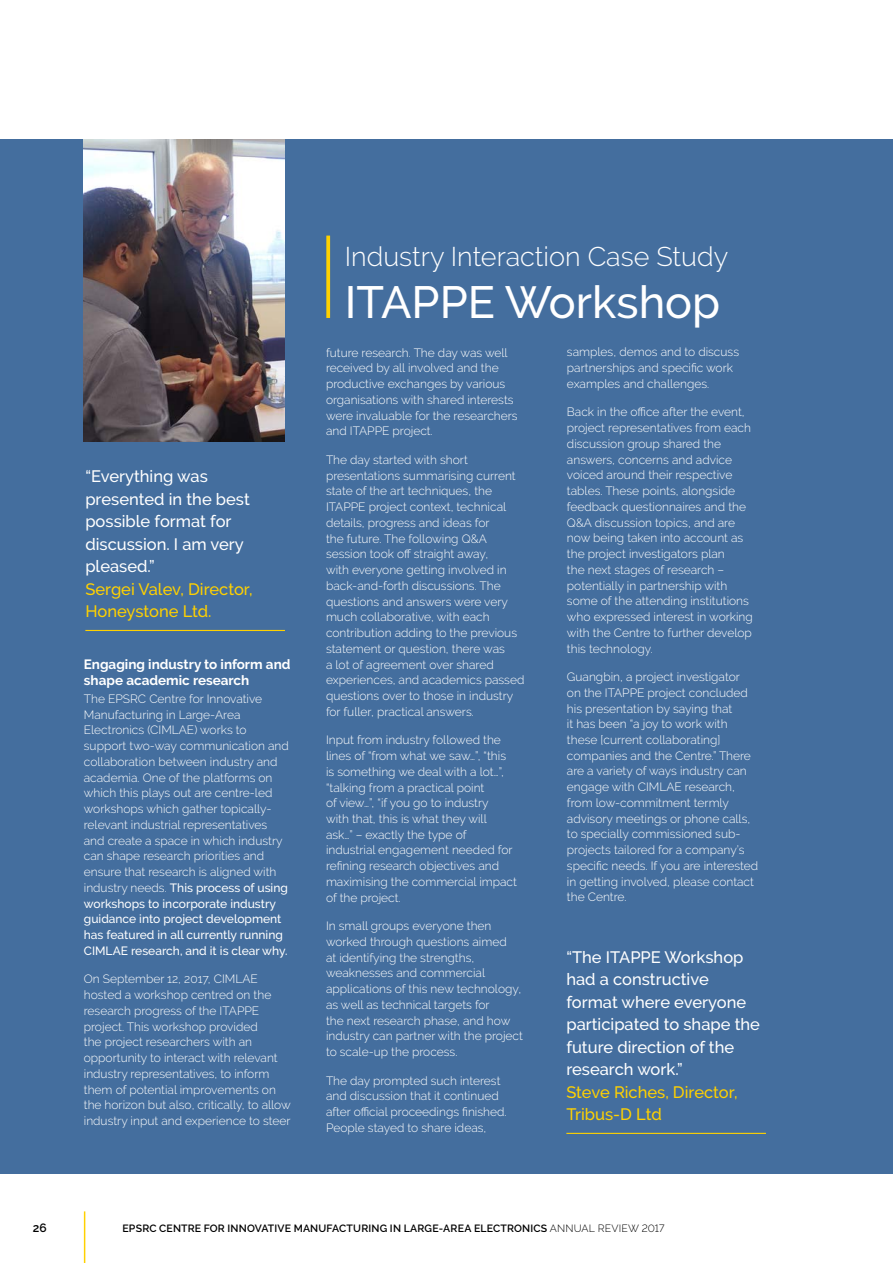
<style>
.page{position:relative;width:893px;height:1263px;background:#fff}
.page>*{position:absolute;margin:0;border:0;box-sizing:border-box;transform-origin:0 0}
.t1{font:500 45px "Raleway";color:#fff}
.t2{font:300 27px "Raleway";color:#fff}
.t3{font:500 16.5px/22.5px "Raleway";color:#fff}
.t4{font:500 16.5px/22.5px "Raleway";color:#ffd100}
.t5{font:700 13.5px/15.8px "Raleway";color:#fff}
.t6{font:300 12px/15.8px "Raleway";color:#fff}
.t7{font:600 12px "Raleway";color:#000}
.t8{font:600 10.5px "Raleway";letter-spacing:.015em;color:#000}
.s1{font-weight:500}
.s2{font-weight:300}
</style>
<div class="page">
<hr style="left:84px;top:1211px;width:1px;height:52px;background:#ffd100">
<div style="left:0;top:139px;width:893px;height:1035px;background:#446e9e"></div>
<svg style="left:326px;top:236px;width:4px;height:82px"></svg>
<hr style="left:566px;top:1133px;width:200px;height:1px;background:#ffd100">
<hr style="left:85px;top:630px;width:200px;height:1px;background:#ffd100">
<img style="left:84px;top:139px;width:200px;height:302px">
<h3 class="t3" style="left:85px;top:465px;width:166px">“Everything was presented in the best possible format for discussion. I am very pleased.”</h3>
<h3 class="t4" style="left:85px;top:578px;width:169px">Sergei Valev, Director,<br>Honeystone Ltd.</h3>
<p class="t5" style="left:84px;top:657px;width:208px">Engaging industry to inform and shape academic research</p>
<p class="t6" style="left:84px;top:691px;width:206px">The EPSRC Centre for Innovative Manufacturing in Large-Area Electronics (CIMLAE) works to support two-way communication and collaboration between industry and academia. One of the platforms on which this plays out are centre-led workshops which gather topically&shy;relevant industrial representatives and create a space in which industry can shape research priorities and ensure that research is aligned with industry needs. <span class="s1">This process of using workshops to incorporate industry guidance into project development has featured in all currently running CIMLAE research, and it is clear why.</span></p>
<p class="t6" style="left:84px;top:971px;width:208px">On September 12, 2017, CIMLAE hosted a workshop centred on the research progress of the ITAPPE project. This workshop provided<br>the project researchers with an opportunity to interact with relevant industry representatives, to inform them of potential improvements on the horizon but also, critically, to allow industry input and experience to steer</p>
<h2 class="t2" style="left:345px;top:240px;width:385px">Industry Interaction Case Study</h2>
<h1 class="t1" style="left:345px;top:276px;width:377px">ITAPPE Workshop</h1>
<p class="t6" style="left:326px;top:344px;width:193px">future research. The day was well received by all involved and the productive exchanges by various organisations with shared interests were invaluable for the researchers and ITAPPE project.</p>
<p class="t6" style="left:326px;top:452px;width:200px">The day started with short presentations summarising current state of the art techniques, the<br>ITAPPE project context, technical details, progress and ideas for<br>the future. The following Q&amp;A session took off straight away,<br>with everyone getting involved in back-and-forth discussions. The questions and answers were very much collaborative, with each contribution adding to the previous statement or question, there was<br>a lot of agreement over shared experiences, and academics passed questions over to those in industry for fuller, practical answers.</p>
<p class="t6" style="left:326px;top:732px;width:192px">Input from industry followed the lines of “from what we saw…”, “this is something we deal with a lot…”, “talking from a practical point<br>of view…”, “if you go to industry<br>with that, this is what they will<br>ask…” – exactly the type of industrial engagement needed for refining research objectives and maximising the commercial impact of the project.</p>
<p class="t6" style="left:326px;top:918px;width:198px">In small groups everyone then worked through questions aimed<br>at identifying the strengths, weaknesses and commercial applications of this new technology, as well as technical targets for<br>the next research phase, and how industry can partner with the project to scale-up the process.</p>
<p class="t6" style="left:326px;top:1072px;width:182px">The day prompted such interest and discussion that it continued after official proceedings finished.<br>People stayed to share ideas,</p>
<p class="t6" style="left:567px;top:344px;width:174px">samples, demos and to discuss partnerships and specific work examples and challenges.</p>
<p class="t6" style="left:567px;top:404px;width:187px">Back in the office after the event, project representatives from each discussion group shared the answers, concerns and advice voiced around their respective tables. These points, alongside feedback questionnaires and the<br>Q&amp;A discussion topics, and are now being taken into account as the project investigators plan<br>the next stages of research – potentially in partnership with some of the attending institutions who expressed interest in working with the Centre to further develop this technology.</p>
<p class="t6" style="left:567px;top:669px;width:193px">Guangbin, a project investigator<br>on the ITAPPE project concluded his presentation by saying that<br>it has been “a joy to work with these [current collaborating] companies and the Centre.” There are a variety of ways industry can engage with CIMLAE research, from low-commitment termly advisory meetings or phone calls, to specially commissioned sub&shy;projects tailored for a company’s specific needs. If you are interested in getting involved, please contact the Centre.</p>
<h3 class="t3" style="left:566px;top:945px;width:195px">“The ITAPPE Workshop had a constructive format where everyone participated to shape the future direction of the research work.”</h3>
<h3 class="t4" style="left:566px;top:1080px;width:173px">Steve Riches, Director,<br>Tribus-D Ltd</h3>
<p class="t7" style="left:33px;top:1221px;width:15px">26</p>
<p class="t8" style="left:122px;top:1223px;width:544px">EPSRC CENTRE FOR INNOVATIVE MANUFACTURING IN LARGE-AREA ELECTRONICS <span class="s2">ANNUAL REVIEW 2017</span></p>
</div>
